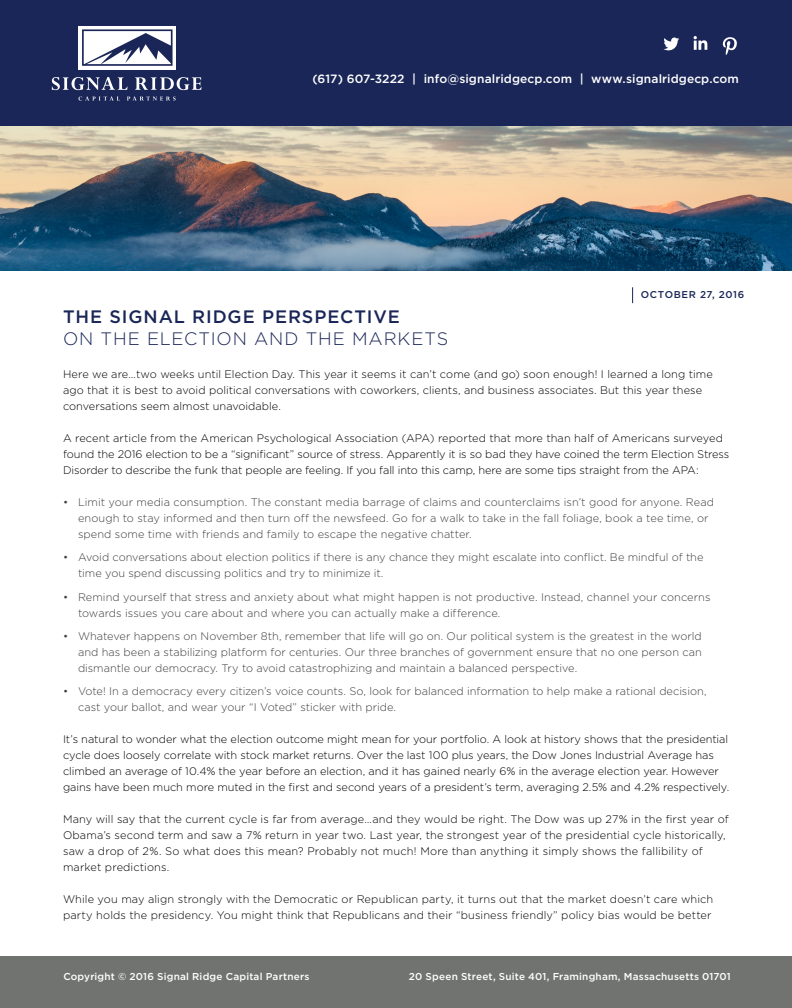
<style>
.page{position:relative;width:792px;height:1008px;background:#fff}
.page>*{position:absolute;margin:0;border:0;box-sizing:border-box;transform-origin:0 0}
.t1{font:300 18px/21.6px "Gotham";letter-spacing:.05em;color:#1a2657}
.t2{font:500 12px "Gotham";letter-spacing:.01em;color:#fff}
.t3{font:300 11px/16px "Gotham";color:#000}
.t4{font:300 11px/16px "Gotham";color:#3e3e3f}
.t5{font:500 10px "Gotham";letter-spacing:.02em;color:#fff}
.t6{font:500 9.9px "Gotham";letter-spacing:.065em;color:#1a2657}
.s1{font-weight:500}
</style>
<div class="page">
<div style="left:0;top:0;width:792px;height:126px;background:#1a2657"></div>
<svg style="left:52px;top:77px;width:76px;height:13px"></svg>
<svg style="left:135px;top:77px;width:67px;height:13px"></svg>
<svg style="left:79px;top:97px;width:41px;height:4px"></svg>
<svg style="left:127px;top:97px;width:49px;height:4px"></svg>
<div style="left:79px;top:26px;width:97px;height:43px;background:#fff"></div>
<svg style="left:82px;top:29px;width:91px;height:37px"></svg>
<img style="left:0;top:126px;width:792px;height:144px">
<svg style="left:663px;top:38px;width:16px;height:12px"></svg>
<svg style="left:694px;top:36px;width:13px;height:14px"></svg>
<svg style="left:723px;top:37px;width:14px;height:18px"></svg>
<div style="left:0;top:956px;width:792px;height:52px;background:#717371"></div>
<svg style="left:632px;top:287px;width:1px;height:16px"></svg>
<p class="t2" style="left:313px;top:72px;width:428px">(617) 607-3222 | info@signalridgecp.com | www.signalridgecp.com</p>
<p class="t6" style="left:641px;top:289px;width:105px">OCTOBER 27, 2016</p>
<p class="t1" style="left:63px;top:306px;width:387px"><span class="s1">THE SIGNAL RIDGE PERSPECTIVE<br></span>ON THE ELECTION AND THE MARKETS</p>
<p class="t3" style="left:63px;top:366px;width:651px">Here we are…two weeks until Election Day. This year it seems it can’t come (and go) soon enough! I learned a long time ago that it is best to avoid political conversations with coworkers, clients, and business associates. But this year these conversations seem almost unavoidable.</p>
<p class="t3" style="left:63px;top:430px;width:668px">A recent article from the American Psychological Association (APA) reported that more than half of Americans surveyed found the 2016 election to be a “significant” source of stress. Apparently it is so bad they have coined the term Election Stress<br>Disorder to describe the funk that people are feeling. If you fall into this camp, here are some tips straight from the APA:</p>
<p class="t4" style="left:78px;top:494px;width:638px;text-indent:-15px">• Limit your media consumption. The constant media barrage of claims and counterclaims isn’t good for anyone. Read enough to stay informed and then turn off the newsfeed. Go for a walk to take in the fall foliage, book a tee time, or spend some time with friends and family to escape the negative chatter.</p>
<p class="t4" style="left:78px;top:549px;width:627px;text-indent:-15px">• Avoid conversations about election politics if there is any chance they might escalate into conflict. Be mindful of the time you spend discussing politics and try to minimize it.</p>
<p class="t4" style="left:78px;top:589px;width:634px;text-indent:-15px">• Remind yourself that stress and anxiety about what might happen is not productive. Instead, channel your concerns towards issues you care about and where you can actually make a difference.</p>
<p class="t4" style="left:78px;top:628px;width:625px;text-align:justify;text-indent:-15px">• Whatever happens on November 8th, remember that life will go on. Our political system is the greatest in the world and has been a stabilizing platform for centuries. Our three branches of government ensure that no one person can dismantle our democracy. Try to avoid catastrophizing and maintain a balanced perspective.</p>
<p class="t4" style="left:78px;top:683px;width:630px;text-indent:-15px">• Vote! In a democracy every citizen’s voice counts. So, look for balanced information to help make a rational decision, cast your ballot, and wear your “I Voted” sticker with pride.</p>
<p class="t3" style="left:63px;top:731px;width:668px">It’s natural to wonder what the election outcome might mean for your portfolio. A look at history shows that the presidential cycle does loosely correlate with stock market returns. Over the last 100 plus years, the Dow Jones Industrial Average has climbed an average of 10.4% the year before an election, and it has gained nearly 6% in the average election year. However gains have been much more muted in the first and second years of a president’s term, averaging 2.5% and 4.2% respectively.</p>
<p class="t3" style="left:63px;top:811px;width:667px">Many will say that the current cycle is far from average…and they would be right. The Dow was up 27% in the first year of Obama’s second term and saw a 7% return in year two. Last year, the strongest year of the presidential cycle historically, saw a drop of 2%. So what does this mean? Probably not much! More than anything it simply shows the fallibility of market predictions.</p>
<p class="t3" style="left:63px;top:891px;width:652px">While you may align strongly with the Democratic or Republican party, it turns out that the market doesn’t care which party holds the presidency. You might think that Republicans and their “business friendly” policy bias would be better</p>
<p class="t5" style="left:63px;top:971px;width:248px">Copyright © 2016 Signal Ridge Capital Partners</p>
<p class="t5" style="left:409px;top:971px;width:323px">20 Speen Street, Suite 401, Framingham, Massachusetts 01701</p>
</div>
